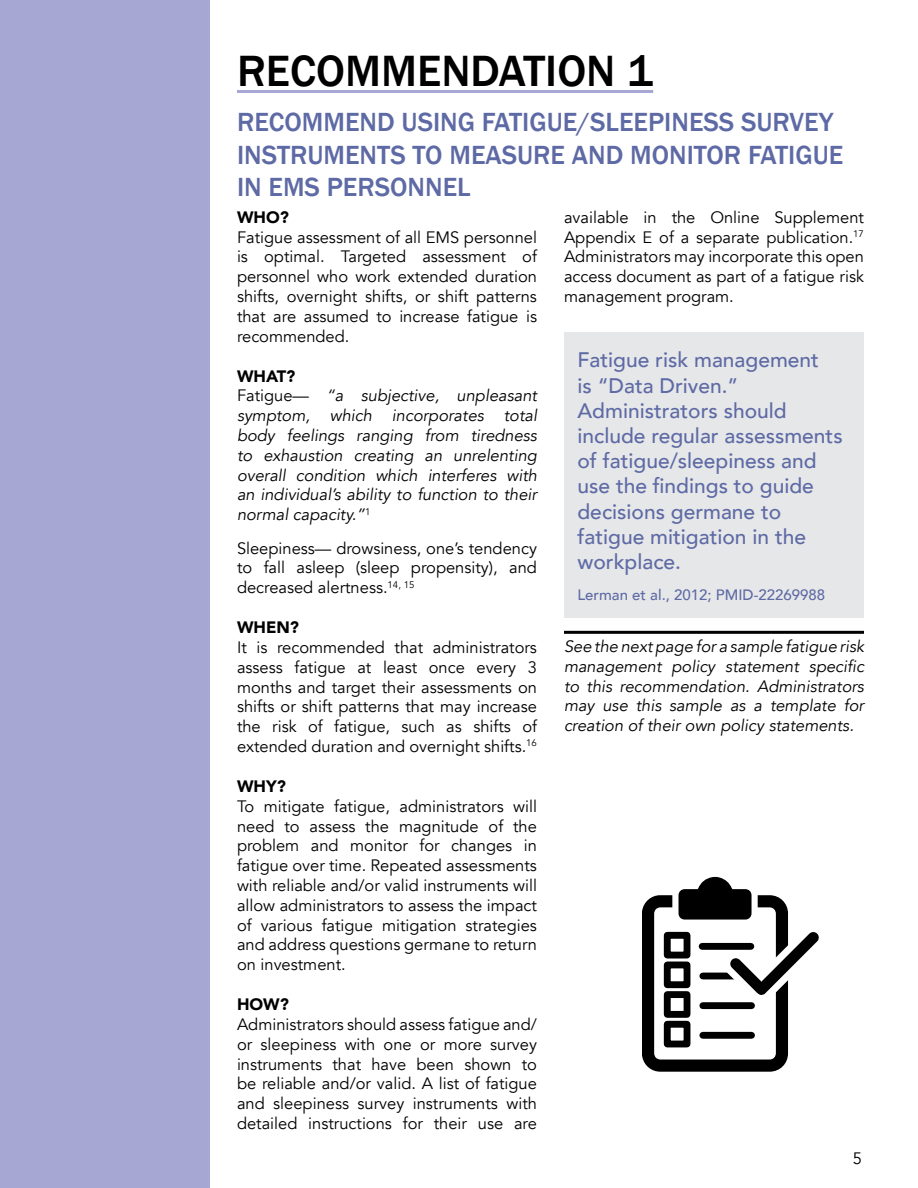
<style>
.page{position:relative;width:918px;height:1188px;background:#fff}
.page>*{position:absolute;margin:0;border:0;box-sizing:border-box;transform-origin:0 0}
.Page_Section_Header{font:500 45px "Franklin Gothic";color:#000}
.Page_Subhead__Recomm{font:500 27px/32.4px "Franklin Gothic";color:#5e6aa5}
.Emphasis{font:500 21px/25.2px "Avenir";color:#5e6aa5}
.Body_Text{font:16.5px/19.8px "Avenir";color:#000;text-align:justify}
.Body_Text-2{font:italic 16.5px/19.8px "Avenir";color:#000;text-align:justify}
.See_Next_Page{font:italic 16.5px/19.8px "Avenir";color:#000;text-align:justify}
.Header_1{font:900 16.5px "Avenir";color:#000}
.Emphasis-2{font:500 15px "Avenir";color:#5e6aa5}
.s1{font-style:normal}
</style>
<div class="page">
<hr style="left:0;top:0;width:1px;height:1188px;background:#a7a7d3">
<div style="left:1px;top:0;width:209px;height:1188px;background:#a7a7d3"></div>
<hr style="left:237px;top:90px;width:416px;height:3px;background:#a7a7d3">
<hr style="left:564px;top:631px;width:300px;height:3px;background:#000">
<div style="left:564px;top:333px;width:300px;height:285px;background:#e6e7e8"></div>
<svg style="left:642px;top:877px;width:177px;height:195px"></svg>
<p class="Page_Section_Header" style="left:237px;top:43px;width:418px">RECOMMENDATION 1</p>
<p class="Page_Subhead__Recomm" style="left:237px;top:107px;width:608px">RECOMMEND USING FATIGUE/SLEEPINESS SURVEY<br>INSTRUMENTS TO MEASURE AND MONITOR FATIGUE<br>IN EMS PERSONNEL</p>
<p class="Header_1" style="left:237px;top:203px;width:53px">WHO?</p>
<p class="Body_Text" style="left:237px;top:227px;width:302px">Fatigue assessment of all EMS personnel is optimal. Targeted assessment of personnel who work extended duration shifts, overnight shifts, or shift patterns that are assumed to increase fatigue is recommended.</p>
<p class="Header_1" style="left:237px;top:362px;width:60px">WHAT?</p>
<p class="Body_Text-2" style="left:237px;top:386px;width:302px"><span class="s1">Fatigue—</span> “a subjective, unpleasant symptom, which incorporates total body feelings ranging from tiredness to exhaustion creating an unrelenting overall condition which interferes with an individual’s ability to function to their normal capacity.”<sup>1</sup></p>
<p class="Body_Text" style="left:237px;top:538px;width:302px">Sleepiness— drowsiness, one’s tendency to fall asleep (sleep propensity), and decreased alertness.<sup>14,</sup> <sup>15</sup></p>
<p class="Header_1" style="left:237px;top:613px;width:64px">WHEN?</p>
<p class="Body_Text" style="left:237px;top:638px;width:302px">It is recommended that administrators assess fatigue at least once every 3 months and target their assessments on shifts or shift patterns that may increase the risk of fatigue, such as shifts of extended duration and overnight shifts.<sup>16</sup></p>
<p class="Header_1" style="left:237px;top:772px;width:50px">WHY?</p>
<p class="Body_Text" style="left:237px;top:797px;width:302px">To mitigate fatigue, administrators will need to assess the magnitude of the problem and monitor for changes in fatigue over time. Repeated assessments with reliable and/or valid instruments will allow administrators to assess the impact of various fatigue mitigation strategies and address questions germane to return on investment.</p>
<p class="Header_1" style="left:237px;top:990px;width:53px">HOW?</p>
<p class="Body_Text" style="left:237px;top:1015px;width:302px">Administrators should assess fatigue and/ or sleepiness with one or more survey instruments that have been shown to be reliable and/or valid. A list of fatigue and sleepiness survey instruments with detailed instructions for their use are</p>
<p class="Body_Text" style="left:564px;top:207px;width:302px">available in the Online Supplement Appendix E of a separate publication.<sup>17<br></sup>Administrators may incorporate this open access document as part of a fatigue risk management program.</p>
<p class="Emphasis" style="left:578px;top:346px;width:267px">Fatigue risk management<br>is “Data Driven.”<br>Administrators should include regular assessments of fatigue/sleepiness and use the findings to guide decisions germane to fatigue mitigation in the workplace.</p>
<p class="Emphasis-2" style="left:578px;top:582px;width:249px">Lerman et al., 2012; PMID-22269988</p>
<p class="See_Next_Page" style="left:564px;top:637px;width:302px">See the next page for a sample fatigue risk management policy statement specific to this recommendation. Administrators may use this sample as a template for creation of their own policy statements.</p>
<p class="Body_Text" style="left:853px;top:1149px;width:11px">5</p>
</div>
